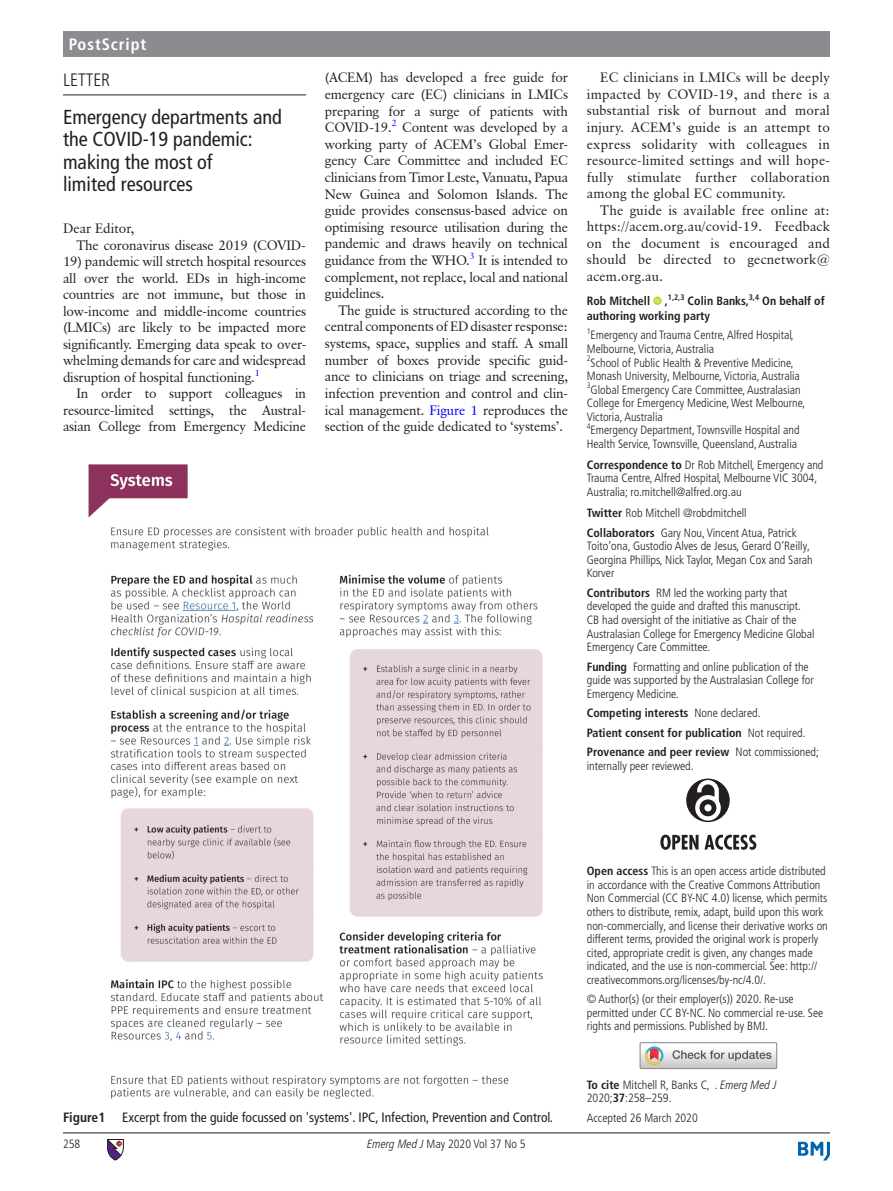
<style>
.page{position:relative;width:893px;height:1191px;background:#fff}
.page>*{position:absolute;margin:0;border:0;box-sizing:border-box;transform-origin:0 0}
.t1{font:condensed 20.25px/22.5px "Frutiger LT Pro";color:#231f20}
.t2{font:300 condensed 18px "Frutiger LT Pro";color:#231f20}
.t3{font:700 condensed 16.5px "Frutiger LT Pro";letter-spacing:.055em;color:#fff}
.t4{font:13.5px/16.5px "Classical Garamond BT";letter-spacing:-.015em;color:#231f20;text-align:justify}
.t5{font:condensed 13.5px "Frutiger LT Pro";color:#231f20}
.t6{font:300 condensed 12px/13.5px "Frutiger LT Pro";color:#231f20}
.t7{font:700 condensed 12px/19.5px "Frutiger LT Pro";color:#231f20}
.t8{font:300 condensed 7.95px "Frutiger LT Pro";color:#231f20}
.s1{color:#00f}
.s2{font-weight:700}
.s3{font-weight:300}
.s4{font-style:italic}
</style>
<div class="page">
<hr style="left:63px;top:1132px;width:767px;height:1px;background:#231f20">
<svg style="left:107px;top:1139px;width:17px;height:21px"></svg>
<svg style="left:798px;top:1141px;width:32px;height:19px"></svg>
<hr style="left:63px;top:95px;width:243px;height:1px;background:#231f20">
<svg style="left:653px;top:296px;width:9px;height:9px"></svg>
<div style="left:686px;top:778px;width:44px;height:44px;background:#231f20;border-radius:50%"></div>
<svg style="left:660px;top:834px;width:38px;height:15px"></svg>
<svg style="left:704px;top:834px;width:52px;height:15px"></svg>
<svg style="left:693px;top:778px;width:30px;height:45px"></svg>
<div style="left:704px;top:804px;width:8px;height:7px;background:#fff;border-radius:50%"></div>
<div style="left:639px;top:1042px;width:138px;height:27px;border:1px solid #969090"></div>
<svg style="left:640px;top:1042px;width:137px;height:26px"></svg>
<div style="left:63px;top:31px;width:767px;height:25px;background:#8a8c8f"></div>
<img style="left:88px;top:464px;width:455px;height:634px">
<h3 class="t3" style="left:69px;top:34px;width:79px">PostScript</h3>
<h2 class="t2" style="left:63px;top:69px;width:49px">Letter</h2>
<h1 class="t1" style="left:63px;top:106px;width:220px">Emergency departments and the COVID-19 pandemic: making the most of<br>limited resources</h1>
<p class="t4" style="left:76px;top:220px;width:231px;text-indent:-14px">Dear Editor,<br>The coronavirus disease 2019 (COVID-</p>
<p class="t4" style="left:63px;top:253px;width:245px">19) pandemic will stretch hospital resources all over the world. EDs in high-income countries are not immune, but those in low-income and middle-income countries (LMICs) are likely to be impacted more significantly. Emerging data speak to over&shy;whelming demands for care and widespread disruption of hospital functioning.<sup>1</sup></p>
<p class="t4" style="left:63px;top:385px;width:245px;text-indent:14px">In order to support colleagues in resource-limited settings, the Austral&shy;asian College from Emergency Medicine</p>
<p class="t4" style="left:325px;top:69px;width:245px">(ACEM) has developed a free guide for emergency care (EC) clinicians in LMICs preparing for a surge of patients with COVID-19.<sup>2</sup> Content was developed by a working party of ACEM’s Global Emer&shy;gency Care Committee and included EC clinicians from Timor Leste, Vanuatu, Papua New Guinea and Solomon Islands. The guide provides consensus-based advice on optimising resource utilisation during the pandemic and draws heavily on technical guidance from the WHO.<sup>3</sup> It is intended to complement, not replace, local and national guidelines.</p>
<p class="t4" style="left:325px;top:302px;width:245px;text-indent:14px">The guide is structured according to the central components of ED disaster response: systems, space, supplies and staff. A small number of boxes provide specific guid&shy;ance to clinicians on triage and screening, infection prevention and control and clin&shy;ical management. <span class="s1">Figure 1</span> reproduces the section of the guide dedicated to ‘systems’.</p>
<p class="t4" style="left:587px;top:69px;width:245px;text-indent:14px">EC clinicians in LMICs will be deeply impacted by COVID-19, and there is a substantial risk of burnout and moral injury. ACEM’s guide is an attempt to express solidarity with colleagues in resource-limited settings and will hope&shy;fully stimulate further collaboration among the global EC community.</p>
<p class="t4" style="left:587px;top:202px;width:245px;text-indent:14px">The guide is available free online at: https://acem.org.au/covid-19. Feedback on the document is encouraged and should be directed to gecnetwork@ acem.org.au.</p>
<p class="t7" style="left:587px;top:293px;width:239px;line-height:15px">Rob Mitchell ,<sup>1,2,3</sup> Colin Banks,<sup>3,4</sup> On behalf of authoring working party</p>
<p class="t6" style="left:587px;top:329px;width:220px"><sup>1</sup>Emergency and Trauma Centre, Alfred Hospital, Melbourne, Victoria, Australia<br><sup>2</sup>School of Public Health &amp; Preventive Medicine, Monash University, Melbourne, Victoria, Australia <sup>3</sup>Global Emergency Care Committee, Australasian College for Emergency Medicine, West Melbourne, Victoria, Australia</p>
<p class="t8" style="left:587px;top:421px;width:5px">4</p>
<p class="t6" style="left:587px;top:423px;width:214px;text-align:center">Emergency Department, Townsville Hospital and<br>Health Service, Townsville, Queensland, Australia</p>
<p class="t6" style="left:587px;top:458px;width:238px"><span class="s2">Correspondence to</span> Dr Rob Mitchell, Emergency and<br>Trauma Centre, Alfred Hospital, Melbourne VIC 3004,<br>Australia; ro.mitchell@alfred.org.au</p>
<p class="t6" style="left:587px;top:503px;width:211px;line-height:19.5px"><span class="s2">Twitter</span> Rob Mitchell @robdmitchell<br><span class="s2">Collaborators</span> Gary Nou, Vincent Atua, Patrick</p>
<p class="t6" style="left:587px;top:539px;width:227px">Toito’ona, Gustodio Alves de Jesus, Gerard O’Reilly,<br>Georgina Phillips, Nick Taylor, Megan Cox and Sarah<br>Korver</p>
<p class="t6" style="left:587px;top:586px;width:229px"><span class="s2">Contributors</span> RM led the working party that developed the guide and drafted this manuscript.<br>CB had oversight of the initiative as Chair of the Australasian College for Emergency Medicine Global Emergency Care Committee.</p>
<p class="t6" style="left:587px;top:660px;width:228px"><span class="s2">Funding</span> Formatting and online publication of the guide was supported by the Australasian College for<br>Emergency Medicine.</p>
<p class="t7" style="left:587px;top:703px;width:234px">Competing interests <span class="s3">None declared.<br></span>Patient consent for publication <span class="s3">Not required.<br></span>Provenance and peer review <span class="s3">Not commissioned;</span></p>
<p class="t6" style="left:587px;top:759px;width:108px">internally peer reviewed.</p>
<p class="t5" style="left:63px;top:1109px;width:491px"><span class="s2">Figure1</span> Excerpt from the guide focussed on 'systems'. IPC, Infection, Prevention and Control.</p>
<p class="t6" style="left:63px;top:1136px;width:19px">258</p>
<p class="t6" style="left:367px;top:1136px;width:160px"><span class="s4">Emerg Med J</span> May 2020 Vol 37 No 5</p>
<p class="t6" style="left:587px;top:864px;width:242px"><span class="s2">Open access</span> This is an open access article distributed in accordance with the Creative Commons Attribution Non Commercial (CC BY-NC 4.0) license, which permits others to distribute, remix, adapt, build upon this work non-commercially, and license their derivative works on different terms, provided the original work is properly cited, appropriate credit is given, any changes made indicated, and the use is non-commercial. See: http:// creativecommons.org/licenses/by-nc/4.0/.</p>
<p class="t6" style="left:587px;top:992px;width:238px">© Author(s) (or their employer(s)) 2020. Re-use permitted under CC BY-NC. No commercial re-use. See rights and permissions. Published by BMJ.</p>
<p class="t6" style="left:587px;top:1077px;width:191px"><span class="s2">To cite</span> Mitchell R, Banks C, . <span class="s4">Emerg Med J<br></span>2020;<span class="s2">37</span>:258–259.</p>
<p class="t6" style="left:587px;top:1111px;width:112px">Accepted 26 March 2020</p>
</div>
